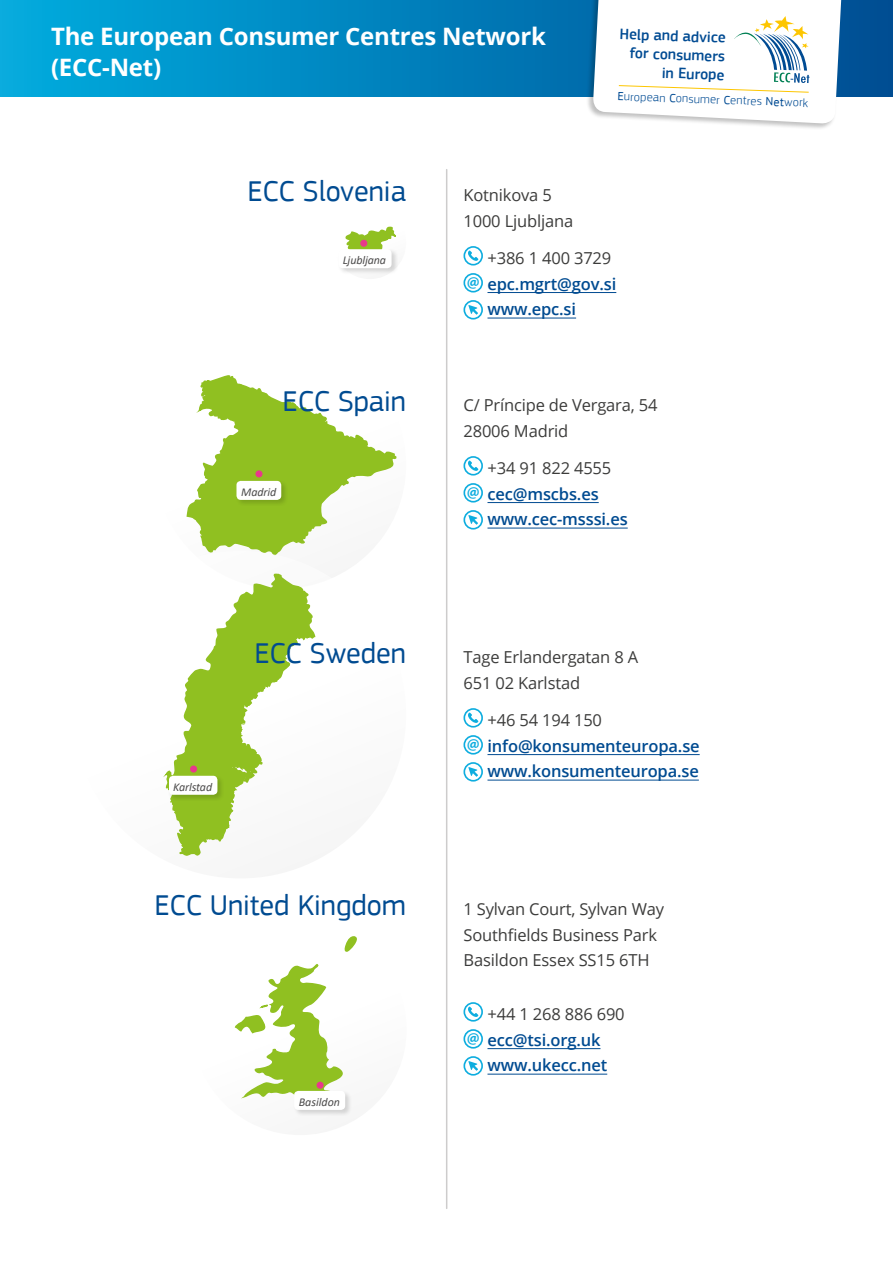
<style>
.page{position:relative;width:893px;height:1263px;background:#fff}
.page>*{position:absolute;margin:0;border:0;box-sizing:border-box;transform-origin:0 0}
.t1{font:30px "PF Square Sans Pro";color:#004b91}
.t2{font:700 24px/31px "Open Sans";letter-spacing:-.01em;color:#fff}
.t3{font:16.5px/25.5px "Open Sans";letter-spacing:-.01em;color:#3c3c3b}
.t4{font:600 16.5px/25.5px "Open Sans";letter-spacing:-.01em;color:#004b91}
.t5{font:500 15.45px/18.6px "PF Square Sans Pro";color:#004b93;text-align:right}
.t6{font:300 12.3px "EC Square Sans Pro";color:#004b93}
.t7{font:italic 12px "Calibri";letter-spacing:-.01em;color:#4c4b4b}
.s1{font-weight:400}
.s2{font-weight:400;color:#3c3c3b}
</style>
<div class="page">
<hr style="left:446px;top:170px;width:1px;height:1038px;background:#cdcccc">
<svg style="left:0;top:0;width:893px;height:96px;background:#0087c1"></svg>
<div style="left:586px;top:0;width:256px;height:129px;background:#000;opacity:.25"></div>
<svg style="left:593px;top:0;width:250px;height:124px"></svg>
<svg style="left:234px;top:936px;width:123px;height:163px"></svg>
<div style="left:317px;top:1082px;width:7px;height:7px;background:#e8398b;border-radius:50%"></div>
<div style="left:293px;top:1090px;width:60px;height:26px;background:#000;opacity:.15"></div>
<div style="left:294px;top:1091px;width:51px;height:19px;background:#fff;border-radius:4px"></div>
<svg style="left:345px;top:226px;width:51px;height:23px"></svg>
<div style="left:360px;top:240px;width:7px;height:7px;background:#e8398b;border-radius:50%"></div>
<div style="left:337px;top:249px;width:61px;height:26px;background:#000;opacity:.15"></div>
<div style="left:338px;top:249px;width:54px;height:19px;background:#fff;border-radius:4px"></div>
<svg style="left:186px;top:375px;width:211px;height:180px;fill:#90c021"></svg>
<div style="left:255px;top:470px;width:7px;height:7px;background:#e8398b;border-radius:50%"></div>
<div style="left:235px;top:480px;width:53px;height:26px;background:#000;opacity:.15"></div>
<div style="left:236px;top:481px;width:45px;height:19px;background:#fff;border-radius:4px"></div>
<div style="left:75px;top:551px;width:331px;height:327px;background:#fefefe;border-radius:50%"></div>
<svg style="left:164px;top:573px;width:152px;height:283px"></svg>
<div style="left:190px;top:765px;width:7px;height:7px;background:#e8398b;border-radius:50%"></div>
<div style="left:168px;top:775px;width:56px;height:26px;background:#000;opacity:.15"></div>
<div style="left:169px;top:776px;width:48px;height:19px;background:#fff;border-radius:4px"></div>
<hr style="left:487px;top:292px;width:129px;height:1px;background:#004b91">
<hr style="left:487px;top:318px;width:89px;height:1px;background:#004b91">
<hr style="left:487px;top:502px;width:112px;height:1px;background:#004b91">
<hr style="left:487px;top:528px;width:141px;height:1px;background:#004b91">
<hr style="left:487px;top:754px;width:213px;height:1px;background:#004b91">
<hr style="left:487px;top:780px;width:212px;height:1px;background:#004b91">
<hr style="left:487px;top:1048px;width:113px;height:1px;background:#004b91">
<hr style="left:487px;top:1074px;width:120px;height:1px;background:#004b91">
<div style="left:463px;top:246px;width:20px;height:20px;border:2px solid #0eaddf;border-radius:50%"></div>
<svg style="left:468px;top:251px;width:10px;height:10px"></svg>
<div style="left:463px;top:273px;width:20px;height:20px;border:2px solid #0eaddf;border-radius:50%"></div>
<div style="left:463px;top:300px;width:20px;height:20px;border:2px solid #0eaddf;border-radius:50%"></div>
<svg style="left:468px;top:305px;width:10px;height:10px"></svg>
<div style="left:463px;top:456px;width:20px;height:20px;border:2px solid #0eaddf;border-radius:50%"></div>
<svg style="left:468px;top:461px;width:10px;height:10px"></svg>
<div style="left:463px;top:483px;width:20px;height:20px;border:2px solid #0eaddf;border-radius:50%"></div>
<div style="left:463px;top:510px;width:20px;height:20px;border:2px solid #0eaddf;border-radius:50%"></div>
<svg style="left:468px;top:515px;width:10px;height:10px"></svg>
<div style="left:463px;top:708px;width:20px;height:20px;border:2px solid #0eaddf;border-radius:50%"></div>
<svg style="left:468px;top:713px;width:10px;height:10px"></svg>
<div style="left:463px;top:735px;width:20px;height:20px;border:2px solid #0eaddf;border-radius:50%"></div>
<div style="left:463px;top:762px;width:20px;height:20px;border:2px solid #0eaddf;border-radius:50%"></div>
<svg style="left:468px;top:767px;width:10px;height:10px"></svg>
<div style="left:463px;top:1002px;width:20px;height:20px;border:2px solid #0eaddf;border-radius:50%"></div>
<svg style="left:468px;top:1007px;width:10px;height:10px"></svg>
<div style="left:463px;top:1029px;width:20px;height:20px;border:2px solid #0eaddf;border-radius:50%"></div>
<div style="left:463px;top:1056px;width:20px;height:20px;border:2px solid #0eaddf;border-radius:50%"></div>
<svg style="left:468px;top:1061px;width:10px;height:10px"></svg>
<h2 class="t2" style="left:51px;top:20px;width:496px">The European Consumer Centres Network (ECC-Net)</h2>
<p class="t5" style="left:620px;top:25px;width:108px;rotate:2deg">Help and advice for consumers in Europe</p>
<p class="t6" style="left:618px;top:89px;width:192px;rotate:2deg"><span class="s1">E</span>uropean <span class="s1">C</span>onsumer <span class="s1">C</span>entres <span class="s1">Net</span>work</p>
<h1 class="t1" style="left:247px;top:174px;width:160px">ECC Slovenia</h1>
<p class="t7" style="left:343px;top:252px;width:45px">Ljubljana</p>
<h1 class="t1" style="left:283px;top:384px;width:125px">ECC Spain</h1>
<p class="t7" style="left:241px;top:483px;width:37px">Madrid</p>
<h1 class="t1" style="left:254px;top:636px;width:153px">ECC Sweden</h1>
<p class="t7" style="left:173px;top:778px;width:40px">Karlstad</p>
<h1 class="t1" style="left:154px;top:888px;width:253px">ECC United Kingdom</h1>
<p class="t7" style="left:299px;top:1093px;width:43px">Basildon</p>
<p class="t3" style="left:463px;top:182px;width:111px">Kotnikova 5<br>1000 Ljubljana</p>
<p class="t3" style="left:487px;top:245px;width:125px">+386 1 400 3729</p>
<p class="t4" style="left:467px;top:270px;width:151px"><sup>@</sup> epc.mgrt@gov.si</p>
<p class="t4" style="left:487px;top:296px;width:90px">www.epc.si</p>
<p class="t3" style="left:463px;top:392px;width:196px">C/ Príncipe de Vergara, 54<br>28006 Madrid</p>
<p class="t3" style="left:487px;top:455px;width:125px">+34 91 822 4555</p>
<p class="t4" style="left:467px;top:480px;width:133px"><sup>@</sup> cec@mscbs.es</p>
<p class="t4" style="left:487px;top:506px;width:142px">www.cec-msssi.es</p>
<p class="t3" style="left:463px;top:644px;width:176px">Tage Erlandergatan 8 A<br>651 02 Karlstad</p>
<p class="t3" style="left:487px;top:707px;width:116px">+46 54 194 150</p>
<p class="t4" style="left:467px;top:732px;width:234px"><sup>@</sup> info@konsumenteuropa.se</p>
<p class="t4" style="left:487px;top:758px;width:213px">www.konsumenteuropa.se</p>
<p class="t3" style="left:463px;top:896px;width:202px">1 Sylvan Court, Sylvan Way<br>Southfields Business Park<br>Basildon Essex SS15 6TH</p>
<p class="t4" style="left:467px;top:1001px;width:159px;text-indent:21px"><span class="s2">+44 1 268 886 690 </span><sup>@</sup> ecc@tsi.org.uk</p>
<p class="t4" style="left:487px;top:1052px;width:121px">www.ukecc.net</p>
</div>
